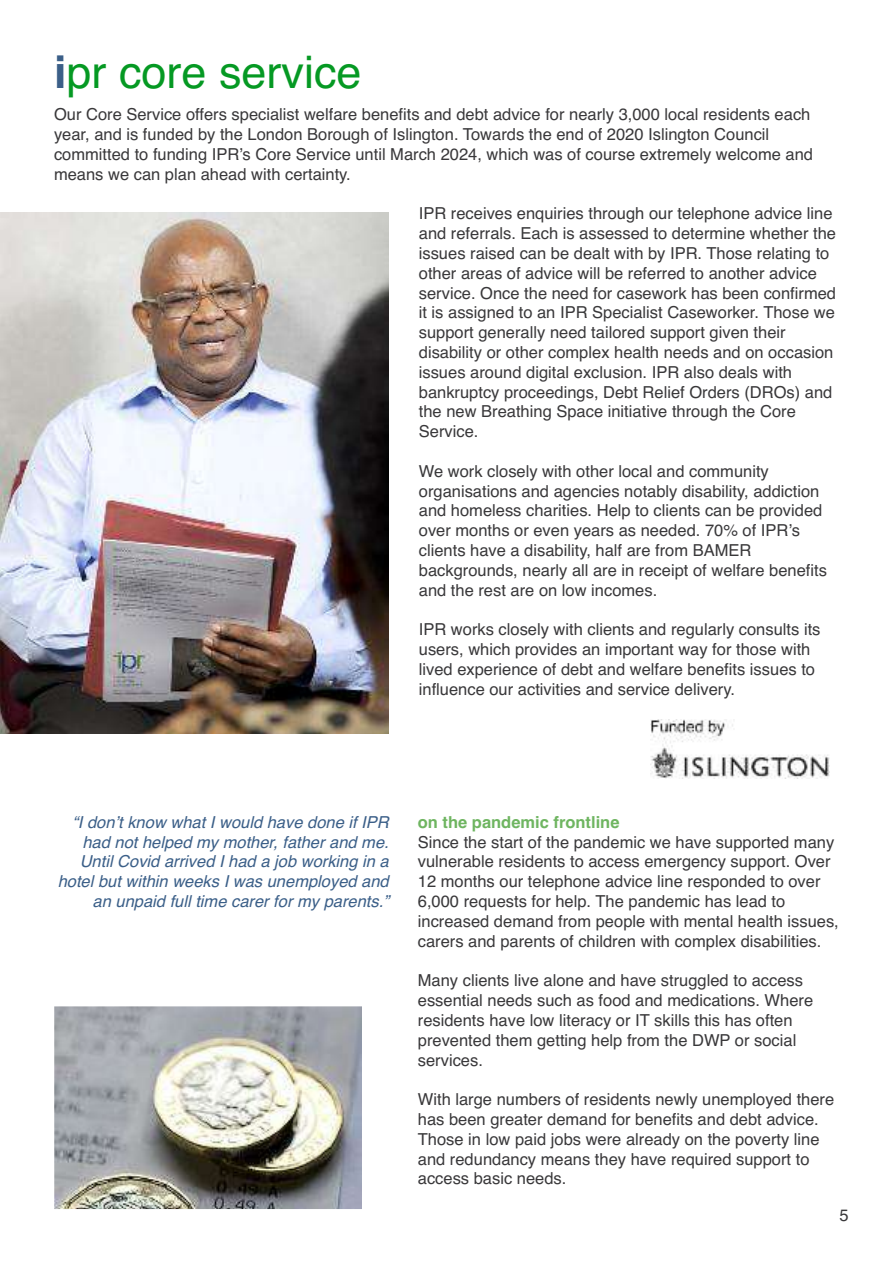
<style>
.page{position:relative;width:893px;height:1263px;background:#fff}
.page>*{position:absolute;margin:0;border:0;box-sizing:border-box;transform-origin:0 0}
.t1{font:45px "Helvetica";color:#059923}
.t2{font:16.5px/19.8px "Helvetica";color:#39383a}
.t3{font:italic 16.5px/19.8px "Helvetica";color:#3b5f88;text-align:right}
.t4{font:700 16.5px "Helvetica";color:#6fb561}
.s1{font-weight:700;color:#3b5f88}
</style>
<div class="page">
<img style="left:650px;top:720px;width:179px;height:59px">
<img style="left:0;top:213px;width:389px;height:521px">
<img style="left:54px;top:1006px;width:308px;height:203px">
<h1 class="t1" style="left:54px;top:46px;width:309px"><span class="s1">i</span>pr core service</h1>
<p class="t2" style="left:54px;top:105px;width:761px">Our Core Service offers specialist welfare benefits and debt advice for nearly 3,000 local residents each year, and is funded by the London Borough of Islington. Towards the end of 2020 Islington Council committed to funding IPR’s Core Service until March 2024, which was of course extremely welcome and means we can plan ahead with certainty.</p>
<p class="t2" style="left:419px;top:204px;width:419px">IPR receives enquiries through our telephone advice line and referrals. Each is assessed to determine whether the issues raised can be dealt with by IPR. Those relating to other areas of advice will be referred to another advice service. Once the need for casework has been confirmed it is assigned to an IPR Specialist Caseworker. Those we support generally need tailored support given their disability or other complex health needs and on occasion issues around digital exclusion. IPR also deals with bankruptcy proceedings, Debt Relief Orders (DROs) and the new Breathing Space initiative through the Core Service.</p>
<p class="t2" style="left:419px;top:461px;width:410px">We work closely with other local and community organisations and agencies notably disability, addiction and homeless charities. Help to clients can be provided over months or even years as needed. 70% of IPR’s clients have a disability, half are from BAMER backgrounds, nearly all are in receipt of welfare benefits and the rest are on low incomes.</p>
<p class="t2" style="left:419px;top:620px;width:403px">IPR works closely with clients and regularly consults its users, which provides an important way for those with lived experience of debt and welfare benefits issues to influence our activities and service delivery.</p>
<p class="t3" style="left:58px;top:812px;width:333px">“I don’t know what I would have done if IPR had not helped my mother, father and me.<br>Until Covid arrived I had a job working in a hotel but within weeks I was unemployed and an unpaid full time carer for my parents.”</p>
<p class="t4" style="left:418px;top:812px;width:203px">on the pandemic frontline</p>
<p class="t2" style="left:418px;top:832px;width:422px">Since the start of the pandemic we have supported many vulnerable residents to access emergency support. Over 12 months our telephone advice line responded to over 6,000 requests for help. The pandemic has lead to increased demand from people with mental health issues, carers and parents of children with complex disabilities.</p>
<p class="t2" style="left:418px;top:971px;width:397px">Many clients live alone and have struggled to access essential needs such as food and medications. Where residents have low literacy or IT skills this has often prevented them getting help from the DWP or social services.</p>
<p class="t2" style="left:418px;top:1089px;width:418px">With large numbers of residents newly unemployed there has been greater demand for benefits and debt advice.<br>Those in low paid jobs were already on the poverty line and redundancy means they have required support to access basic needs.</p>
<p class="t2" style="left:839px;top:1206px;width:11px">5</p>
</div>
